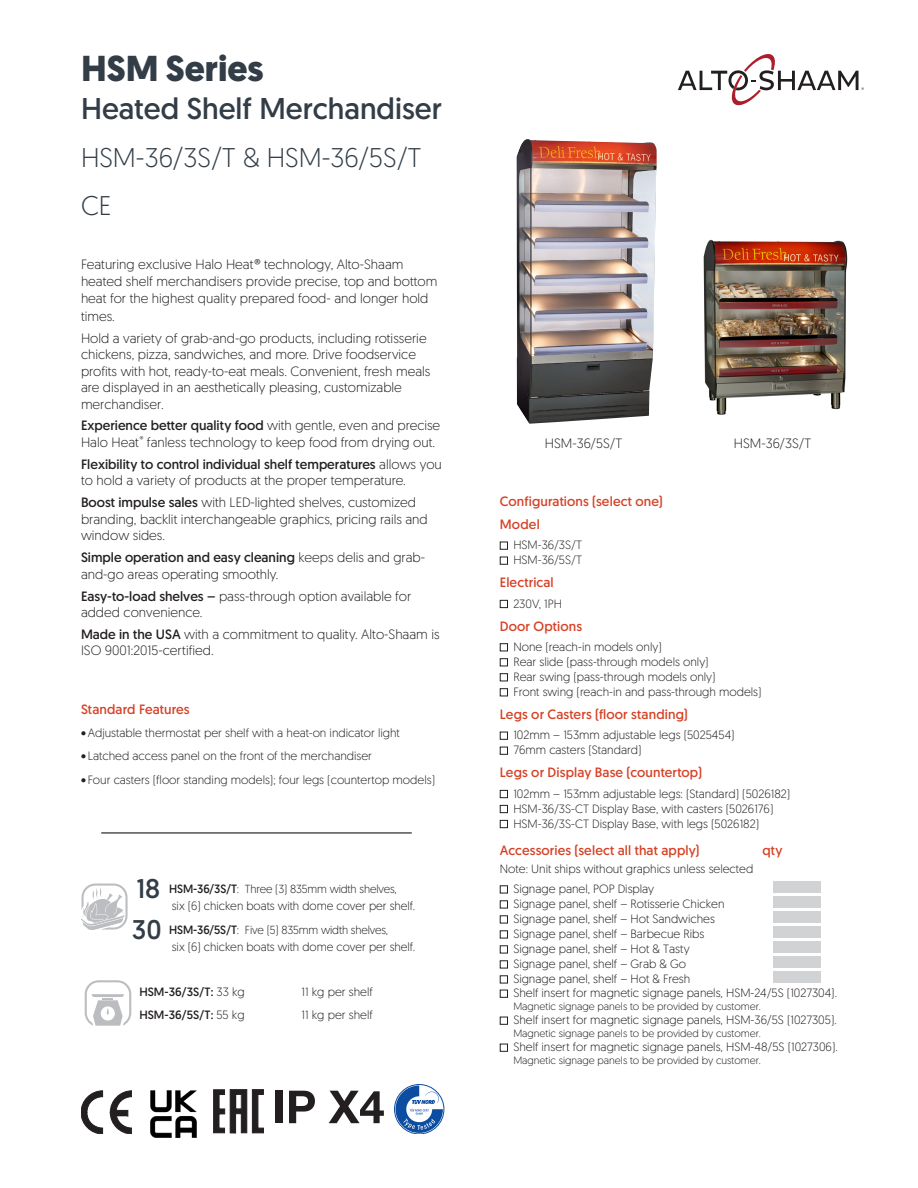
<style>
.page{position:relative;width:918px;height:1188px;background:#fff}
.page>*{position:absolute;margin:0;border:0;box-sizing:border-box;transform-origin:0 0}
.t1{font:700 36px "Geomanist";color:#323d47}
.t2{font:30px "Geomanist";color:#323d47}
.t3{font:300 27px/48px "Geomanist";color:#323d47}
.t4{font:27px/41.1px "Geomanist";color:#323d47}
.t5{font:300 13.5px/16.5px "Geomanist";color:#231f20}
.t6{font:13.5px/23px "Geomanist";letter-spacing:.01em;color:#d64227}
.t7{font:300 12px "Geomanist";color:#231f20}
.t8{font:12px "Geomanist";color:#231f20}
.t9{font:300 11.7px "Geomanist";letter-spacing:-.01em;color:#231f20}
.t10{font:300 10.5px "Geomanist";color:#231f20}
.s1{font-weight:400}
.s2{font-weight:400;font-size:12px}
.s3{font-size:12px}
.s4{font-weight:300}
</style>
<div class="page">
<svg style="left:678px;top:54px;width:186px;height:52px"></svg>
<hr style="left:101px;top:832px;width:311px;height:2px;background:#535355">
<img style="left:703px;top:239px;width:145px;height:176px">
<img style="left:517px;top:139px;width:140px;height:285px">
<div style="left:774px;top:881px;width:47px;height:12px;background:#d1d2d4"></div>
<div style="left:774px;top:896px;width:47px;height:12px;background:#d1d2d4"></div>
<div style="left:774px;top:911px;width:47px;height:12px;background:#d1d2d4"></div>
<div style="left:774px;top:926px;width:47px;height:12px;background:#d1d2d4"></div>
<div style="left:774px;top:941px;width:47px;height:12px;background:#d1d2d4"></div>
<div style="left:774px;top:956px;width:47px;height:12px;background:#d1d2d4"></div>
<div style="left:774px;top:971px;width:47px;height:12px;background:#d1d2d4"></div>
<svg style="left:81px;top:884px;width:47px;height:46px"></svg>
<svg style="left:85px;top:980px;width:46px;height:46px"></svg>
<svg style="left:81px;top:1091px;width:22px;height:43px"></svg>
<svg style="left:110px;top:1091px;width:22px;height:43px"></svg>
<div style="left:113px;top:1110px;width:15px;height:6px;background:#231f20"></div>
<svg style="left:213px;top:1089px;width:51px;height:44px"></svg>
<div style="left:276px;top:1091px;width:7px;height:32px;background:#231f20"></div>
<svg style="left:289px;top:1091px;width:26px;height:32px"></svg>
<svg style="left:329px;top:1091px;width:55px;height:32px"></svg>
<div style="left:394px;top:1084px;width:50px;height:50px;border:1px solid #0d4da1;border-radius:50%"></div>
<svg style="left:396px;top:1086px;width:47px;height:47px"></svg>
<img style="left:150px;top:1091px;width:46px;height:46px">
<h1 class="t1" style="left:81px;top:44px;width:184px">HSM Series</h1>
<h2 class="t2" style="left:81px;top:89px;width:362px">Heated Shelf Merchandiser</h2>
<h3 class="t3" style="left:81px;top:132px;width:342px">HSM-36/3S/T &amp; HSM-36/5S/T<br>CE</h3>
<p class="t5" style="left:81px;top:255px;width:358px;line-height:17.2px">Featuring exclusive Halo Heat® technology, Alto-Shaam heated shelf merchandisers provide precise, top and bottom heat for the highest quality prepared food- and longer hold times.</p>
<p class="t5" style="left:81px;top:329px;width:351px">Hold a variety of grab-and-go products, including rotisserie chickens, pizza, sandwiches, and more. Drive foodservice profits with hot, ready-to-eat meals. Convenient, fresh meals are displayed in an aesthetically pleasing, customizable merchandiser.</p>
<p class="t5" style="left:81px;top:417px;width:361px"><span class="s1">Experience better quality food</span> with gentle, even and precise<br>Halo Heat <sup>®</sup> fanless technology to keep food from drying out.</p>
<p class="t5" style="left:81px;top:455px;width:362px"><span class="s1">Flexibility to control individual shelf temperatures</span> allows you to hold a variety of products at the proper temperature.</p>
<p class="t5" style="left:81px;top:494px;width:348px"><span class="s1">Boost impulse sales</span> with LED-lighted shelves, customized branding, backlit interchangeable graphics, pricing rails and window sides.</p>
<p class="t5" style="left:81px;top:549px;width:346px"><span class="s1">Simple operation and easy cleaning</span> keeps delis and grab&shy;and-go areas operating smoothly.</p>
<p class="t5" style="left:81px;top:587px;width:332px"><span class="s1">Easy-to-load shelves –</span> pass-through option available for added convenience.</p>
<p class="t5" style="left:81px;top:625px;width:360px"><span class="s1">Made in the USA</span> with a commitment to quality. Alto-Shaam is<br>ISO 9001:2015-certified.</p>
<p class="t6" style="left:81px;top:697px;width:110px">Standard Features</p>
<p class="t7" style="left:81px;top:725px;width:320px">• Adjustable thermostat per shelf with a heat-on indicator light</p>
<p class="t7" style="left:81px;top:749px;width:293px">• Latched access panel on the front of the merchandiser</p>
<p class="t7" style="left:81px;top:772px;width:356px">• Four casters (floor standing models); four legs (countertop models)</p>
<h3 class="t4" style="left:132px;top:867px;width:31px">18<br>30</h3>
<p class="t9" style="left:169px;top:881px;width:229px"><span class="s2">HSM-36/3S/T</span><span class="s3">:</span> Three (3) 835mm width shelves,</p>
<p class="t7" style="left:172px;top:898px;width:245px">six (6) chicken boats with dome cover per shelf.</p>
<p class="t9" style="left:169px;top:922px;width:220px"><span class="s2">HSM-36/5S/T</span><span class="s3">:</span> Five (5) 835mm width shelves,</p>
<p class="t7" style="left:172px;top:939px;width:245px">six (6) chicken boats with dome cover per shelf.</p>
<p class="t8" style="left:139px;top:984px;width:107px">HSM-36/3S/T: <span class="s4">33 kg</span></p>
<p class="t7" style="left:301px;top:984px;width:73px">11 kg per shelf</p>
<p class="t8" style="left:139px;top:1007px;width:107px">HSM-36/5S/T: <span class="s4">55 kg</span></p>
<p class="t7" style="left:301px;top:1007px;width:73px">11 kg per shelf</p>
<p class="t5" style="left:545px;top:435px;width:79px">HSM-36/5S/T</p>
<p class="t5" style="left:734px;top:435px;width:79px">HSM-36/3S/T</p>
<p class="t6" style="left:500px;top:489px;width:165px">Configurations (select one)<br>Model</p>
<p class="t7" style="left:500px;top:537px;width:84px">■ HSM-36/3S/T</p>
<p class="t7" style="left:500px;top:552px;width:84px">■ HSM-36/5S/T</p>
<p class="t6" style="left:500px;top:571px;width:55px">Electrical</p>
<p class="t7" style="left:500px;top:596px;width:64px">■ 230V, 1PH</p>
<p class="t6" style="left:500px;top:614px;width:84px">Door Options</p>
<p class="t7" style="left:500px;top:639px;width:163px">■ None (reach-in models only)</p>
<p class="t7" style="left:500px;top:654px;width:210px">■ Rear slide (pass-through models only)</p>
<p class="t7" style="left:500px;top:669px;width:217px">■ Rear swing (pass-through models only)</p>
<p class="t7" style="left:500px;top:684px;width:263px">■ Front swing (reach-in and pass-through models)</p>
<p class="t6" style="left:500px;top:702px;width:190px">Legs or Casters (floor standing)</p>
<p class="t7" style="left:500px;top:727px;width:236px">■ 102mm – 153mm adjustable legs (5025454)</p>
<p class="t7" style="left:500px;top:742px;width:143px">■ 76mm casters (Standard)</p>
<p class="t6" style="left:500px;top:761px;width:204px">Legs or Display Base (countertop)</p>
<p class="t7" style="left:500px;top:786px;width:292px">■ 102mm – 153mm adjustable legs: (Standard) (5026182)</p>
<p class="t7" style="left:500px;top:801px;width:275px">■ HSM-36/3S-CT Display Base, with casters (5026176)</p>
<p class="t7" style="left:500px;top:816px;width:261px">■ HSM-36/3S-CT Display Base, with legs (5026182)</p>
<p class="t6" style="left:500px;top:838px;width:201px">Accessories (select all that apply)</p>
<p class="t6" style="left:762px;top:838px;width:22px">qty</p>
<p class="t7" style="left:500px;top:861px;width:255px">Note: Unit ships without graphics unless selected</p>
<p class="t7" style="left:500px;top:881px;width:156px">■ Signage panel, POP Display</p>
<p class="t7" style="left:500px;top:896px;width:226px">■ Signage panel, shelf – Rotisserie Chicken</p>
<p class="t7" style="left:500px;top:911px;width:217px">■ Signage panel, shelf – Hot Sandwiches</p>
<p class="t7" style="left:500px;top:926px;width:206px">■ Signage panel, shelf – Barbecue Ribs</p>
<p class="t7" style="left:500px;top:941px;width:191px">■ Signage panel, shelf – Hot &amp; Tasty</p>
<p class="t7" style="left:500px;top:956px;width:188px">■ Signage panel, shelf – Grab &amp; Go</p>
<p class="t7" style="left:500px;top:971px;width:192px">■ Signage panel, shelf – Hot &amp; Fresh</p>
<p class="t7" style="left:500px;top:985px;width:339px">■ Shelf insert for magnetic signage panels, HSM-24/5S (1027304).</p>
<p class="t10" style="left:513px;top:1000px;width:249px">Magnetic signage panels to be provided by customer.</p>
<p class="t7" style="left:500px;top:1012px;width:338px">■ Shelf insert for magnetic signage panels, HSM-36/5S (1027305).</p>
<p class="t10" style="left:513px;top:1027px;width:249px">Magnetic signage panels to be provided by customer.</p>
<p class="t7" style="left:500px;top:1039px;width:339px">■ Shelf insert for magnetic signage panels, HSM-48/5S (1027306).</p>
<p class="t10" style="left:513px;top:1054px;width:249px">Magnetic signage panels to be provided by customer.</p>
</div>
